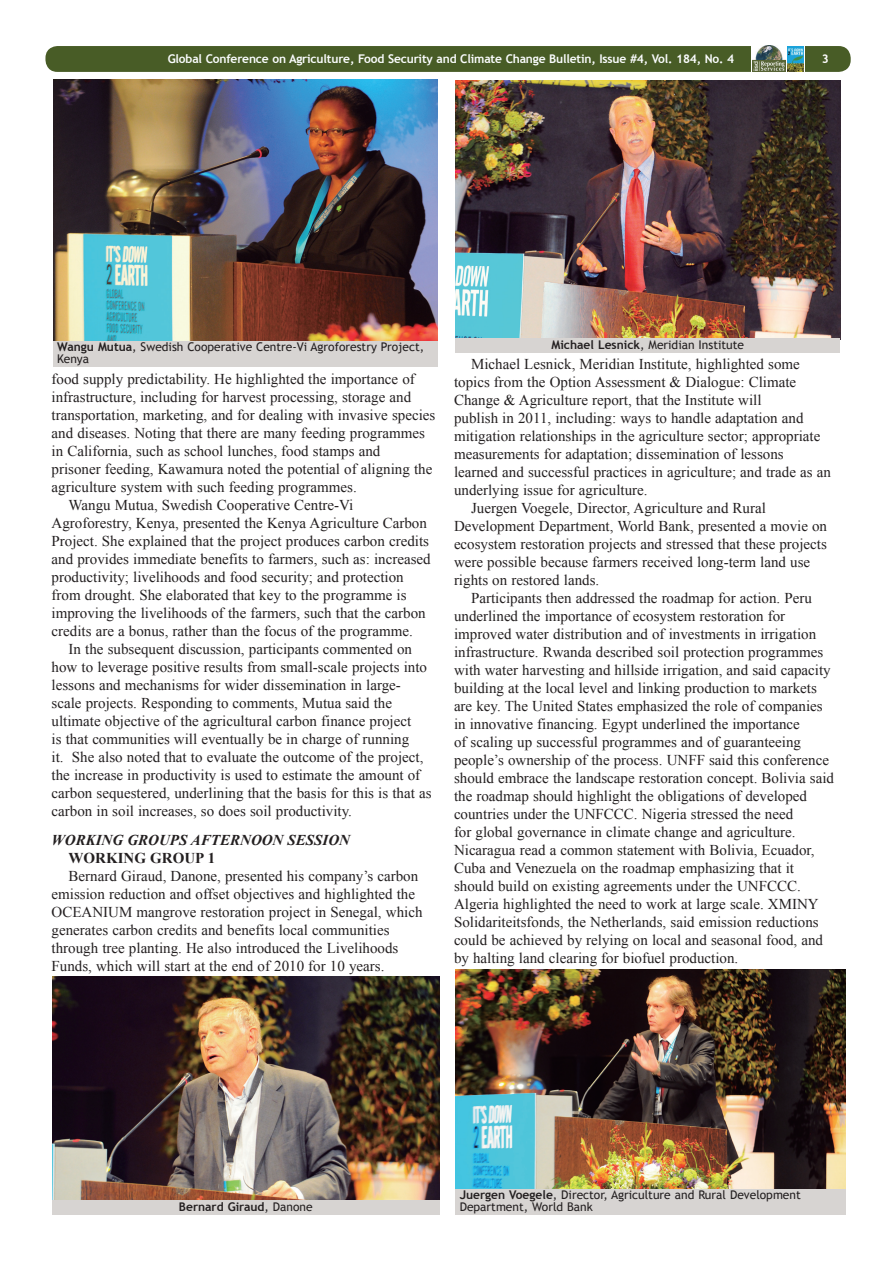
<style>
.page{position:relative;width:893px;height:1263px;background:#fff}
.page>*{position:absolute;margin:0;border:0;box-sizing:border-box;transform-origin:0 0}
.t1{font:15px/18px "Times New Roman";color:#231f20}
.t2{font:italic 700 15px "Times New Roman";color:#231f20}
.t3{font:700 15px "Times New Roman";color:#231f20}
.t4{font:12px/12px "Trebuchet MS";color:#231f20}
.t5{font:700 12px "Trebuchet MS";letter-spacing:-.015em;color:#fbfdfe}
.t6{font:700 12px "Trebuchet MS";color:#231f20}
.t7{font:700 12px "Trebuchet MS";color:#fefcfd}
.s1{font-weight:700}
.s2{font-weight:400}
</style>
<div class="page">
<div style="left:45px;top:46px;width:806px;height:26px;background:#485c26;border-radius:12px"></div>
<svg style="left:751px;top:45px;width:36px;height:27px"></svg>
<img style="left:752px;top:46px;width:33px;height:26px">
<div style="left:787px;top:46px;width:18px;height:26px;background:#fff"></div>
<img style="left:787px;top:46px;width:17px;height:26px">
<img style="left:455px;top:80px;width:385px;height:258px">
<div style="left:455px;top:338px;width:385px;height:15px;background:#d7d4d2"></div>
<img style="left:455px;top:970px;width:391px;height:219px">
<div style="left:455px;top:1189px;width:391px;height:26px;background:#d7d4d2"></div>
<img style="left:53px;top:79px;width:385px;height:262px">
<div style="left:53px;top:341px;width:385px;height:26px;background:#d7d4d2"></div>
<img style="left:52px;top:977px;width:387px;height:223px">
<div style="left:52px;top:1200px;width:387px;height:14px;background:#d7d4d2"></div>
<p class="t5" style="left:168px;top:51px;width:568px">Global Conference on Agriculture, Food Security and Climate Change Bulletin, Issue #4, Vol. 184, No. 4</p>
<p class="t7" style="left:822px;top:51px;width:9px">3</p>
<p class="t4" style="left:57px;top:341px;width:368px"><span class="s1">Wangu Mutua</span>, Swedish Cooperative Centre-Vi Agroforestry Project,<br>Kenya</p>
<p class="t1" style="left:52px;top:370px;width:365px">food supply predictability. He highlighted the importance of</p>
<p class="t1" style="left:52px;top:388px;width:361px">infrastructure, including for harvest processing, storage and</p>
<p class="t1" style="left:52px;top:406px;width:385px">transportation, marketing, and for dealing with invasive species</p>
<p class="t1" style="left:52px;top:424px;width:375px">and diseases. Noting that there are many feeding programmes</p>
<p class="t1" style="left:52px;top:442px;width:330px">in California, such as school lunches, food stamps and</p>
<p class="t1" style="left:52px;top:460px;width:382px">prisoner feeding, Kawamura noted the potential of aligning the</p>
<p class="t1" style="left:52px;top:478px;width:307px">agriculture system with such feeding programmes.</p>
<p class="t1" style="left:69px;top:496px;width:286px">Wangu Mutua, Swedish Cooperative Centre-Vi</p>
<p class="t1" style="left:52px;top:514px;width:377px">Agroforestry, Kenya, presented the Kenya Agriculture Carbon</p>
<p class="t1" style="left:52px;top:532px;width:379px">Project. She explained that the project produces carbon credits</p>
<p class="t1" style="left:52px;top:550px;width:381px">and provides immediate benefits to farmers, such as: increased</p>
<p class="t1" style="left:52px;top:568px;width:354px">productivity; livelihoods and food security; and protection</p>
<p class="t1" style="left:52px;top:586px;width:356px">from drought. She elaborated that key to the programme is</p>
<p class="t1" style="left:52px;top:604px;width:376px">improving the livelihoods of the farmers, such that the carbon</p>
<p class="t1" style="left:52px;top:622px;width:363px">credits are a bonus, rather than the focus of the programme.</p>
<p class="t1" style="left:69px;top:640px;width:345px">In the subsequent discussion, participants commented on</p>
<p class="t1" style="left:52px;top:658px;width:377px">how to leverage positive results from small-scale projects into</p>
<p class="t1" style="left:52px;top:676px;width:351px">lessons and mechanisms for wider dissemination in large-</p>
<p class="t1" style="left:52px;top:694px;width:342px">scale projects. Responding to comments, Mutua said the</p>
<p class="t1" style="left:52px;top:712px;width:361px">ultimate objective of the agricultural carbon finance project</p>
<p class="t1" style="left:52px;top:730px;width:359px">is that communities will eventually be in charge of running</p>
<p class="t1" style="left:52px;top:748px;width:373px">it. She also noted that to evaluate the outcome of the project,</p>
<p class="t1" style="left:52px;top:766px;width:370px">the increase in productivity is used to estimate the amount of</p>
<p class="t1" style="left:52px;top:784px;width:381px">carbon sequestered, underlining that the basis for this is that as</p>
<p class="t1" style="left:52px;top:802px;width:302px">carbon in soil increases, so does soil productivity.</p>
<p class="t2" style="left:52px;top:829px;width:300px">WORKING GROUPS AFTERNOON SESSION</p>
<p class="t3" style="left:69px;top:847px;width:148px">WORKING GROUP 1</p>
<p class="t1" style="left:52px;top:866px;width:372px;text-indent:17px">Bernard Giraud, Danone, presented his company’s carbon emission reduction and offset objectives and highlighted the OCEANIUM mangrove restoration project in Senegal, which generates carbon credits and benefits local communities through tree planting. He also introduced the Livelihoods Funds, which will start at the end of 2010 for 10 years.</p>
<p class="t4" style="left:551px;top:338px;width:194px"><span class="s1">Michael Lesnick</span>, Meridian Institute</p>
<p class="t1" style="left:471px;top:355px;width:330px">Michael Lesnick, Meridian Institute, highlighted some</p>
<p class="t1" style="left:454px;top:373px;width:344px">topics from the Option Assessment &amp; Dialogue: Climate</p>
<p class="t1" style="left:454px;top:391px;width:309px">Change &amp; Agriculture report, that the Institute will</p>
<p class="t1" style="left:454px;top:409px;width:351px">publish in 2011, including: ways to handle adaptation and</p>
<p class="t1" style="left:454px;top:427px;width:368px">mitigation relationships in the agriculture sector; appropriate</p>
<p class="t1" style="left:454px;top:445px;width:331px">measurements for adaptation; dissemination of lessons</p>
<p class="t1" style="left:454px;top:463px;width:378px">learned and successful practices in agriculture; and trade as an</p>
<p class="t1" style="left:454px;top:481px;width:195px">underlying issue for agriculture.</p>
<p class="t1" style="left:471px;top:499px;width:296px">Juergen Voegele, Director, Agriculture and Rural</p>
<p class="t1" style="left:454px;top:517px;width:375px">Development Department, World Bank, presented a movie on</p>
<p class="t1" style="left:454px;top:535px;width:374px">ecosystem restoration projects and stressed that these projects</p>
<p class="t1" style="left:454px;top:553px;width:358px">were possible because farmers received long-term land use</p>
<p class="t1" style="left:454px;top:571px;width:147px">rights on restored lands.</p>
<p class="t1" style="left:471px;top:589px;width:342px">Participants then addressed the roadmap for action. Peru</p>
<p class="t1" style="left:454px;top:607px;width:333px">underlined the importance of ecosystem restoration for</p>
<p class="t1" style="left:454px;top:625px;width:364px">improved water distribution and of investments in irrigation</p>
<p class="t1" style="left:454px;top:643px;width:371px">infrastructure. Rwanda described soil protection programmes</p>
<p class="t1" style="left:454px;top:661px;width:378px">with water harvesting and hillside irrigation, and said capacity</p>
<p class="t1" style="left:454px;top:679px;width:364px">building at the local level and linking production to markets</p>
<p class="t1" style="left:454px;top:697px;width:370px">are key. The United States emphasized the role of companies</p>
<p class="t1" style="left:454px;top:715px;width:347px">in innovative financing. Egypt underlined the importance</p>
<p class="t1" style="left:454px;top:733px;width:349px">of scaling up successful programmes and of guaranteeing</p>
<p class="t1" style="left:454px;top:751px;width:377px">people’s ownership of the process. UNFF said this conference</p>
<p class="t1" style="left:454px;top:769px;width:381px">should embrace the landscape restoration concept. Bolivia said</p>
<p class="t1" style="left:454px;top:787px;width:354px">the roadmap should highlight the obligations of developed</p>
<p class="t1" style="left:454px;top:805px;width:341px">countries under the UNFCCC. Nigeria stressed the need</p>
<p class="t1" style="left:454px;top:823px;width:343px">for global governance in climate change and agriculture.</p>
<p class="t1" style="left:454px;top:841px;width:362px">Nicaragua read a common statement with Bolivia, Ecuador,</p>
<p class="t1" style="left:454px;top:859px;width:342px">Cuba and Venezuela on the roadmap emphasizing that it</p>
<p class="t1" style="left:454px;top:877px;width:348px">should build on existing agreements under the UNFCCC.</p>
<p class="t1" style="left:454px;top:895px;width:366px">Algeria highlighted the need to work at large scale. XMINY</p>
<p class="t1" style="left:454px;top:913px;width:366px">Solidariteitsfonds, the Netherlands, said emission reductions</p>
<p class="t1" style="left:454px;top:931px;width:371px">could be achieved by relying on local and seasonal food, and</p>
<p class="t1" style="left:454px;top:949px;width:286px">by halting land clearing for biofuel production.</p>
<p class="t6" style="left:179px;top:1199px;width:135px">Bernard Giraud<span class="s2">, Danone</span></p>
<p class="t4" style="left:460px;top:1189px;width:343px"><span class="s1">Juergen Voegele</span>, Director, Agriculture and Rural Development<br>Department, World Bank</p>
</div>
